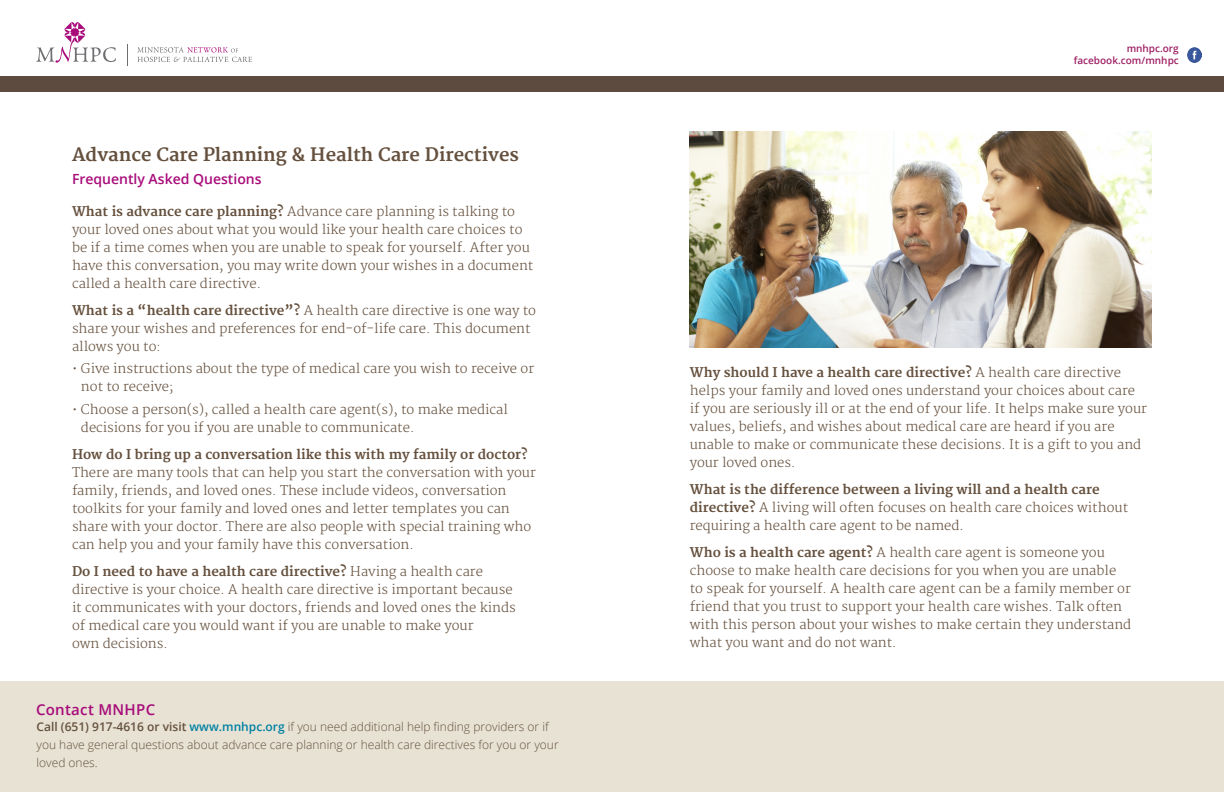
<style>
.page{position:relative;width:1224px;height:792px;background:#fff}
.page>*{position:absolute;margin:0;border:0;box-sizing:border-box;transform-origin:0 0}
.t1{font:700 18px "Merriweather";color:#65503d}
.t2{font:600 15px "Open Sans";letter-spacing:.02em;color:#a80b7a}
.t3{font:600 14px "Open Sans";color:#a80b7a}
.t4{font:300 13px/18px "Merriweather";color:#65503d}
.t5{font:700 13px "Merriweather";color:#65503d}
.t6{font:300 12px/18px "Open Sans";color:#65503d}
.t7{font:600 10px/12px "Open Sans";color:#9f2065;text-align:right}
.s1{font-weight:700}
.s2{font-weight:600}
.s3{font-weight:600;color:#0081a3}
</style>
<div class="page">
<div style="left:0;top:681px;width:1224px;height:111px;background:#e7e2d4"></div>
<svg style="left:36px;top:22px;width:80px;height:41px"></svg>
<svg style="left:137px;top:47px;width:115px;height:15px"></svg>
<svg style="left:127px;top:44px;width:1px;height:22px"></svg>
<div style="left:0;top:76px;width:1224px;height:16px;background:#5d4b3f"></div>
<img style="left:1187px;top:48px;width:15px;height:15px">
<img style="left:690px;top:131px;width:462px;height:216px">
<h1 class="t1" style="left:72px;top:145px;width:449px">Advance Care Planning &amp; Health Care Directives</h1>
<p class="t3" style="left:72px;top:170px;width:191px">Frequently Asked Questions</p>
<p class="t4" style="left:72px;top:203px;width:463px"><span class="s1">What is advance care planning?</span> Advance care planning is talking to your loved ones about what you would like your health care choices to be if a time comes when you are unable to speak for yourself. After you have this conversation, you may write down your wishes in a document called a health care directive.</p>
<p class="t4" style="left:72px;top:302px;width:466px"><span class="s1">What is a “health care directive”?</span> A health care directive is one way to share your wishes and preferences for end-of-life care. This document allows you to:</p>
<p class="t4" style="left:81px;top:360px;width:455px;text-indent:-9px">• Give instructions about the type of medical care you wish to receive or not to receive;</p>
<p class="t4" style="left:81px;top:401px;width:428px;text-indent:-9px">• Choose a person(s), called a health care agent(s), to make medical decisions for you if you are unable to communicate.</p>
<p class="t5" style="left:72px;top:447px;width:457px">How do I bring up a conversation like this with my family or doctor?</p>
<p class="t4" style="left:72px;top:464px;width:465px">There are many tools that can help you start the conversation with your family, friends, and loved ones. These include videos, conversation toolkits for your family and loved ones and letter templates you can share with your doctor. There are also people with special training who can help you and your family have this conversation.</p>
<p class="t4" style="left:72px;top:563px;width:445px"><span class="s1">Do I need to have a health care directive?</span> Having a health care directive is your choice. A health care directive is important because it communicates with your doctors, friends and loved ones the kinds of medical care you would want if you are unable to make your<br>own decisions.</p>
<p class="t2" style="left:36px;top:699px;width:121px">Contact MNHPC</p>
<p class="t6" style="left:37px;top:718px;width:524px"><span class="s2">Call (651) 917-4616 or visit</span> <span class="s3">www.mnhpc.org</span> if you need additional help finding providers or if you have general questions about advance care planning or health care directives for you or your loved ones.</p>
<p class="t7" style="left:1074px;top:42px;width:107px">mnhpc.org facebook.com/mnhpc</p>
<p class="t4" style="left:690px;top:364px;width:459px"><span class="s1">Why should I have a health care directive?</span> A health care directive helps your family and loved ones understand your choices about care if you are seriously ill or at the end of your life. It helps make sure your values, beliefs, and wishes about medical care are heard if you are unable to make or communicate these decisions. It is a gift to you and your loved ones.</p>
<p class="t4" style="left:690px;top:481px;width:440px"><span class="s1">What is the difference between a living will and a health care directive?</span> A living will often focuses on health care choices without requiring a health care agent to be named.</p>
<p class="t4" style="left:690px;top:544px;width:443px"><span class="s1">Who is a health care agent?</span> A health care agent is someone you choose to make health care decisions for you when you are unable to speak for yourself. A health care agent can be a family member or friend that you trust to support your health care wishes. Talk often with this person about your wishes to make certain they understand what you want and do not want.</p>
</div>
